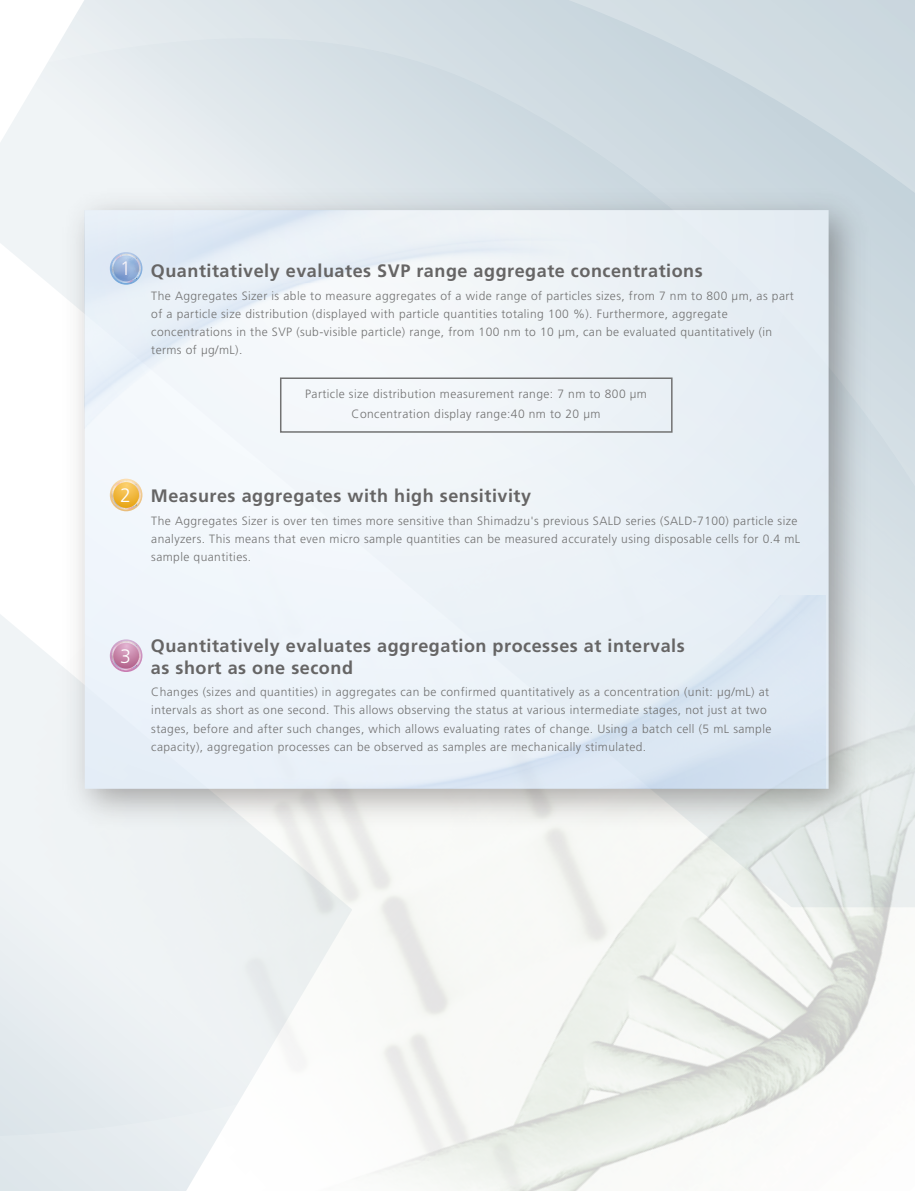
<style>
.page{position:relative;width:915px;height:1191px;background:#fff}
.page>*{position:absolute;margin:0;border:0;box-sizing:border-box;transform-origin:0 0}
.t1{font:300 19.5px "Frutiger";color:#fff}
.t2{font:700 18px/21.6px "Frutiger";letter-spacing:.03em;color:#666565}
.t3{font:300 12px/18px "Frutiger";letter-spacing:.035em;color:#727272}
.s1{font-weight:300;font-size:19.5px;color:#fff}
</style>
<div class="page">
<img style="left:0;top:0;width:914px;height:1191px">
<img style="left:53px;top:178px;width:825px;height:661px">
<svg style="left:85px;top:210px;width:743px;height:578px;fill:#ebf2f7"></svg>
<img style="left:85px;top:210px;width:389px;height:236px">
<svg style="left:110px;top:252px;width:32px;height:33px"></svg>
<svg style="left:110px;top:479px;width:32px;height:32px"></svg>
<svg style="left:112px;top:254px;width:29px;height:29px"></svg>
<svg style="left:112px;top:480px;width:29px;height:29px"></svg>
<svg style="left:113px;top:482px;width:26px;height:26px"></svg>
<svg style="left:110px;top:639px;width:32px;height:33px"></svg>
<svg style="left:112px;top:641px;width:29px;height:29px"></svg>
<svg style="left:113px;top:643px;width:26px;height:25px"></svg>
<div style="left:280px;top:377px;width:392px;height:56px;border:2px solid #727272"></div>
<h2 class="t2" style="left:120px;top:259px;width:584px"><span class="s1">1</span> Quantitatively evaluates SVP range aggregate concentrations</h2>
<p class="t3" style="left:151px;top:287px;width:643px">The Aggregates Sizer is able to measure aggregates of a wide range of particles sizes, from 7 nm to 800 µm, as part of a particle size distribution (displayed with particle quantities totaling 100 %). Furthermore, aggregate concentrations in the SVP (sub-visible particle) range, from 100 nm to 10 µm, can be evaluated quantitatively (in terms of µg/mL).</p>
<p class="t3" style="left:305px;top:384px;width:343px;line-height:19.5px;text-align:center">Particle size distribution measurement range: 7 nm to 800 µm<br>Concentration display range:40 nm to 20 µm</p>
<h1 class="t1" style="left:120px;top:484px;width:12px">2</h1>
<h2 class="t2" style="left:151px;top:485px;width:381px">Measures aggregates with high sensitivity</h2>
<p class="t3" style="left:151px;top:512px;width:650px">The Aggregates Sizer is over ten times more sensitive than Shimadzu's previous SALD series (SALD-7100) particle size analyzers. This means that even micro sample quantities can be measured accurately using disposable cells for 0.4 mL sample quantities.</p>
<h1 class="t1" style="left:120px;top:645px;width:12px">3</h1>
<h2 class="t2" style="left:151px;top:635px;width:535px">Quantitatively evaluates aggregation processes at intervals as short as one second</h2>
<p class="t3" style="left:151px;top:683px;width:621px">Changes (sizes and quantities) in aggregates can be confirmed quantitatively as a concentration (unit: µg/mL) at intervals as short as one second. This allows observing the status at various intermediate stages, not just at two stages, before and after such changes, which allows evaluating rates of change. Using a batch cell (5 mL sample capacity), aggregation processes can be observed as samples are mechanically stimulated.</p>
</div>
